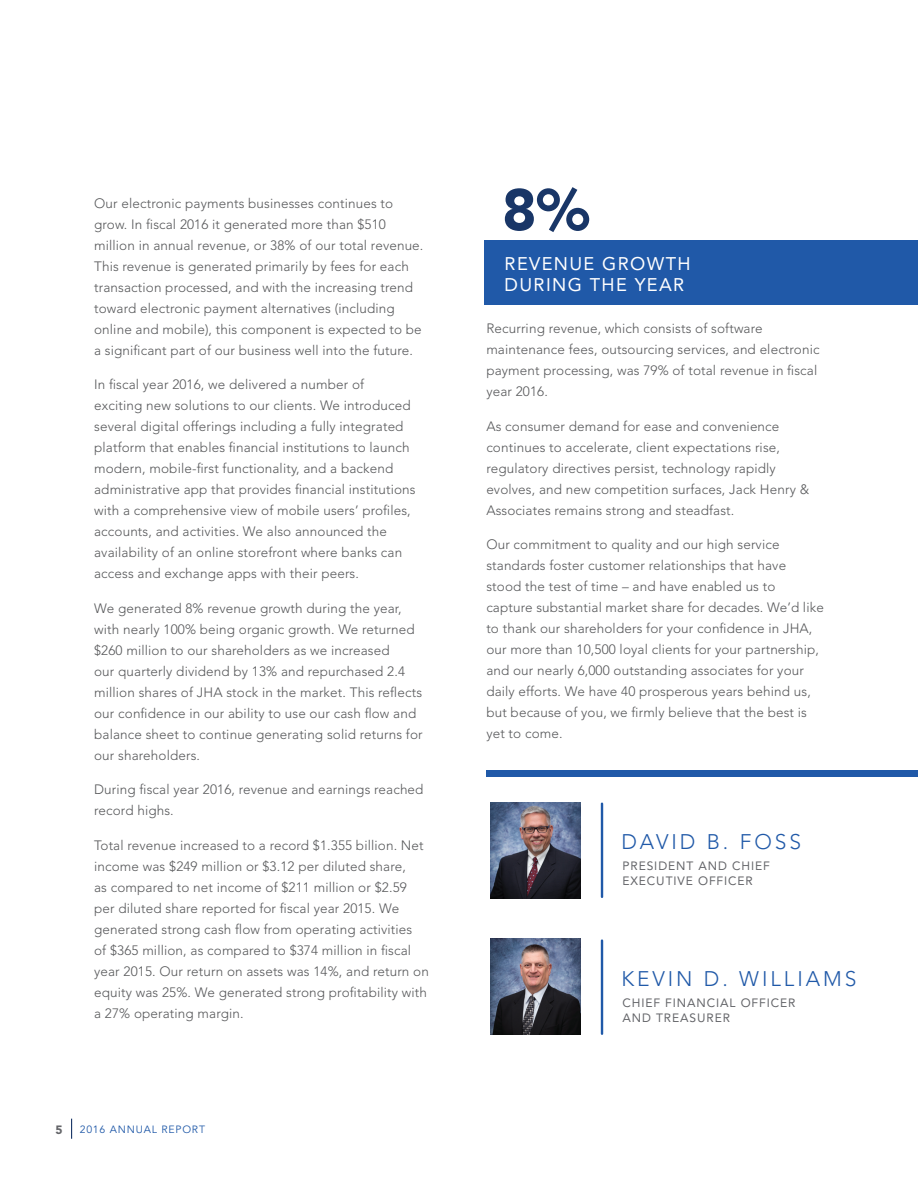
<style>
.page{position:relative;width:918px;height:1188px;background:#fff}
.page>*{position:absolute;margin:0;border:0;box-sizing:border-box;transform-origin:0 0}
.Article_Subheadline{font:900 58.35px "Avenir LT Std";color:#193667}
.Article_Subheadline-2{font:300 21px "Avenir LT Std";letter-spacing:.14em;color:#2059a8}
.Article_Subheadline-3{font:18.15px/20.7px "Avenir LT Std";letter-spacing:.075em;color:#fff}
.NEW_Body_Copy{font:300 13.5px/21px "Avenir LT Std";letter-spacing:.01em;color:#57585a}
.Article_Subheadline-4{font:12px/14.4px "Avenir LT Std";letter-spacing:.075em;color:#646569}
.t1{font:900 12px "Avenir LT Std";color:#646569}
.t2{font:10.5px "Avenir LT Std";letter-spacing:.075em;color:#2059a8}
</style>
<div class="page">
<svg style="left:71px;top:1119px;width:1px;height:20px"></svg>
<div style="left:485px;top:240px;width:433px;height:65px;background:#2059a8"></div>
<img style="left:490px;top:939px;width:91px;height:96px">
<img style="left:490px;top:802px;width:91px;height:96px">
<hr style="left:601px;top:804px;width:2px;height:93px;background:#2059a8">
<hr style="left:601px;top:941px;width:2px;height:93px;background:#2059a8">
<div style="left:486px;top:770px;width:432px;height:7px;background:#2059a8"></div>
<p class="NEW_Body_Copy" style="left:94px;top:193px;width:331px">Our electronic payments businesses continues to grow. In fiscal 2016 it generated more than $510 million in annual revenue, or 38% of our total revenue.<br>This revenue is generated primarily by fees for each transaction processed, and with the increasing trend toward electronic payment alternatives (including online and mobile), this component is expected to be a significant part of our business well into the future.</p>
<p class="NEW_Body_Copy" style="left:94px;top:374px;width:323px">In fiscal year 2016, we delivered a number of exciting new solutions to our clients. We introduced several digital offerings including a fully integrated platform that enables financial institutions to launch modern, mobile-first functionality, and a backend administrative app that provides financial institutions with a comprehensive view of mobile users’ profiles, accounts, and activities. We also announced the availability of an online storefront where banks can access and exchange apps with their peers.</p>
<p class="NEW_Body_Copy" style="left:94px;top:598px;width:330px">We generated 8% revenue growth during the year, with nearly 100% being organic growth. We returned $260 million to our shareholders as we increased<br>our quarterly dividend by 13% and repurchased 2.4 million shares of JHA stock in the market. This reflects our confidence in our ability to use our cash flow and balance sheet to continue generating solid returns for our shareholders.</p>
<p class="NEW_Body_Copy" style="left:94px;top:779px;width:331px">During fiscal year 2016, revenue and earnings reached record highs.</p>
<p class="NEW_Body_Copy" style="left:94px;top:835px;width:336px">Total revenue increased to a record $1.355 billion. Net income was $249 million or $3.12 per diluted share,<br>as compared to net income of $211 million or $2.59 per diluted share reported for fiscal year 2015. We generated strong cash flow from operating activities<br>of $365 million, as compared to $374 million in fiscal year 2015. Our return on assets was 14%, and return on equity was 25%. We generated strong profitability with a 27% operating margin.</p>
<p class="t1" style="left:56px;top:1123px;width:9px">5</p>
<p class="t2" style="left:80px;top:1124px;width:127px">2016 ANNUAL REPORT</p>
<p class="Article_Subheadline" style="left:502px;top:175px;width:89px">8%</p>
<p class="Article_Subheadline-3" style="left:505px;top:253px;width:188px">REVENUE GROWTH<br>DURING THE YEAR</p>
<p class="NEW_Body_Copy" style="left:486px;top:318px;width:335px">Recurring revenue, which consists of software maintenance fees, outsourcing services, and electronic payment processing, was 79% of total revenue in fiscal year 2016.</p>
<p class="NEW_Body_Copy" style="left:486px;top:416px;width:324px">As consumer demand for ease and convenience continues to accelerate, client expectations rise, regulatory directives persist, technology rapidly evolves, and new competition surfaces, Jack Henry &amp; Associates remains strong and steadfast.</p>
<p class="NEW_Body_Copy" style="left:486px;top:534px;width:339px">Our commitment to quality and our high service standards foster customer relationships that have stood the test of time – and have enabled us to capture substantial market share for decades. We’d like to thank our shareholders for your confidence in JHA, our more than 10,500 loyal clients for your partnership, and our nearly 6,000 outstanding associates for your daily efforts. We have 40 prosperous years behind us, but because of you, we firmly believe that the best is yet to come.</p>
<p class="Article_Subheadline-2" style="left:621px;top:829px;width:181px">DAVID B. FOSS</p>
<p class="Article_Subheadline-4" style="left:622px;top:859px;width:149px">PRESIDENT AND CHIEF<br>EXECUTIVE OFFICER</p>
<p class="Article_Subheadline-2" style="left:621px;top:966px;width:236px">KEVIN D. WILLIAMS</p>
<p class="Article_Subheadline-4" style="left:622px;top:996px;width:175px">CHIEF FINANCIAL OFFICER<br>AND TREASURER</p>
</div>
